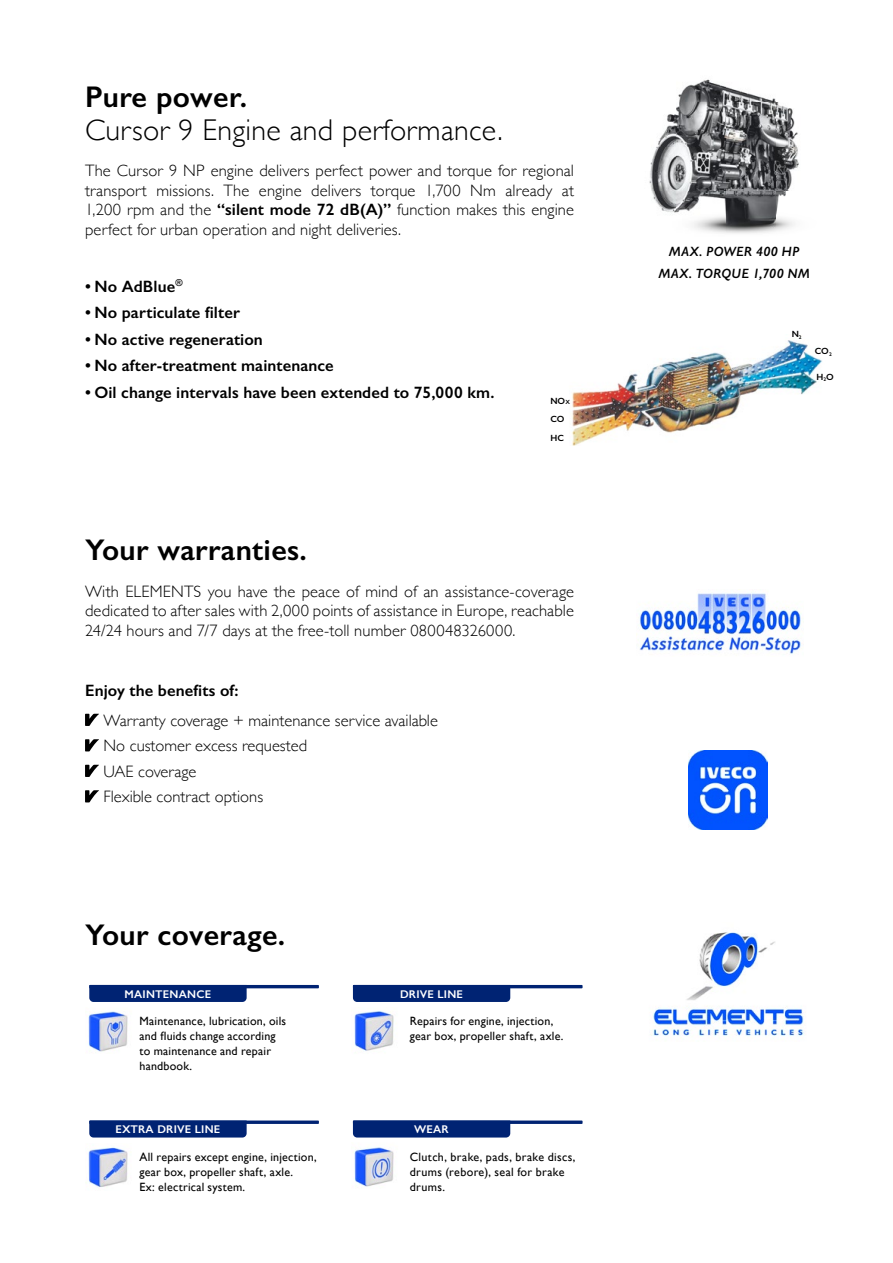
<style>
.page{position:relative;width:893px;height:1263px;background:#fff}
.page>*{position:absolute;margin:0;border:0;box-sizing:border-box;transform-origin:0 0}
.t1{font:600 30px "Gill Sans";letter-spacing:.01em;color:#000}
.t2{font:300 30px "Gill Sans";letter-spacing:.01em;color:#000}
.t3{font:300 16.5px/19.5px "Gill Sans";color:#000;text-align:justify}
.t4{font:600 16.5px "Gill Sans";letter-spacing:.005em;color:#000}
.t5{font:italic 600 13.5px/22px "Gill Sans";letter-spacing:.01em;color:#000;text-align:center}
.t6{font:12px/15px "Gill Sans";letter-spacing:.02em;color:#000}
.t7{font:600 11.25px "Gill Sans";letter-spacing:.02em;color:#fff}
.t8{font:600 9px/18.1px "Gill Sans";letter-spacing:.005em;color:#000}
.s1{font-weight:600}
.s2{font-size:6px}
</style>
<div class="page">
<img style="left:649px;top:79px;width:150px;height:155px">
<img style="left:572px;top:340px;width:250px;height:106px">
<img style="left:636px;top:589px;width:165px;height:65px">
<svg style="left:85px;top:714px;width:14px;height:12px"></svg>
<svg style="left:85px;top:739px;width:14px;height:12px"></svg>
<svg style="left:85px;top:765px;width:14px;height:12px"></svg>
<svg style="left:85px;top:790px;width:14px;height:12px"></svg>
<img style="left:688px;top:750px;width:79px;height:80px">
<img style="left:650px;top:932px;width:154px;height:105px">
<img style="left:88px;top:1011px;width:40px;height:41px">
<img style="left:88px;top:1147px;width:40px;height:40px">
<img style="left:354px;top:1011px;width:40px;height:40px">
<img style="left:354px;top:1147px;width:40px;height:40px">
<hr style="left:89px;top:985px;width:230px;height:3px;background:#002373">
<div style="left:89px;top:985px;width:158px;height:17px;background:#002373"></div>
<svg style="left:89px;top:1120px;width:230px;height:4px"></svg>
<svg style="left:89px;top:1120px;width:158px;height:17px;background:#052776"></svg>
<hr style="left:353px;top:985px;width:230px;height:3px;background:#002373">
<div style="left:353px;top:988px;width:157px;height:14px;background:#002373"></div>
<svg style="left:353px;top:1120px;width:230px;height:4px"></svg>
<div style="left:353px;top:1120px;width:157px;height:17px;background:#002373"></div>
<h1 class="t1" style="left:85px;top:79px;width:164px">Pure power.</h1>
<h1 class="t2" style="left:85px;top:106px;width:419px">Cursor 9 Engine and performance.</h1>
<p class="t3" style="left:85px;top:160px;width:491px">The Cursor 9 NP engine delivers perfect power and torque for regional transport missions. The engine delivers torque 1,700 Nm already at 1,200 rpm and the <span class="s1">“silent mode 72 dB(A)”</span> function makes this engine perfect for urban operation and night deliveries.</p>
<p class="t4" style="left:85px;top:276px;width:99px">• No AdBlue<sup>®</sup></p>
<p class="t4" style="left:85px;top:303px;width:156px">• No particulate filter</p>
<p class="t4" style="left:85px;top:329px;width:179px">• No active regeneration</p>
<p class="t4" style="left:85px;top:356px;width:250px">• No after-treatment maintenance</p>
<p class="t4" style="left:85px;top:382px;width:411px">• Oil change intervals have been extended to 75,000 km.</p>
<p class="t8" style="left:550px;top:391px;width:21px">NO<span class="s2">X<br></span>CO</p>
<p class="t8" style="left:550px;top:429px;width:15px">HC</p>
<h1 class="t1" style="left:85px;top:532px;width:223px">Your warranties.</h1>
<p class="t3" style="left:85px;top:581px;width:490px">With ELEMENTS you have the peace of mind of an assistance-coverage dedicated to after sales with 2,000 points of assistance in Europe, reachable 24/24 hours and 7/7 days at the free-toll number 080048326000.</p>
<p class="t4" style="left:85px;top:681px;width:155px">Enjoy the benefits of:</p>
<p class="t3" style="left:104px;top:707px;width:336px;line-height:25.5px;text-align:left">Warranty coverage + maintenance service available<br>No customer excess requested<br>UAE coverage<br>Flexible contract options</p>
<h1 class="t1" style="left:85px;top:916px;width:202px">Your coverage.</h1>
<p class="t7" style="left:125px;top:987px;width:88px">MAINTENANCE</p>
<p class="t7" style="left:400px;top:987px;width:64px">DRIVE LINE</p>
<p class="t6" style="left:139px;top:1013px;width:148px">Maintenance, lubrication, oils and fluids change according to maintenance and repair handbook.</p>
<p class="t6" style="left:410px;top:1013px;width:155px">Repairs for engine, injection, gear box, propeller shaft, axle.</p>
<p class="t7" style="left:115px;top:1122px;width:106px">EXTRA DRIVE LINE</p>
<p class="t7" style="left:414px;top:1122px;width:36px">WEAR</p>
<p class="t6" style="left:139px;top:1149px;width:179px">All repairs except engine, injection, gear box, propeller shaft, axle.<br>Ex: electrical system.</p>
<p class="t6" style="left:410px;top:1149px;width:167px">Clutch, brake, pads, brake discs, drums (rebore), seal for brake drums.</p>
<p class="t5" style="left:658px;top:240px;width:153px">MAX. POWER 400 HP<br>MAX. TORQUE 1,700 NM</p>
<p class="t8" style="left:792px;top:325px;width:12px">N<sub>2</sub></p>
<p class="t8" style="left:815px;top:342px;width:19px">CO<sub>2</sub></p>
<p class="t8" style="left:816px;top:367px;width:19px">H<sub>2</sub>O</p>
</div>
